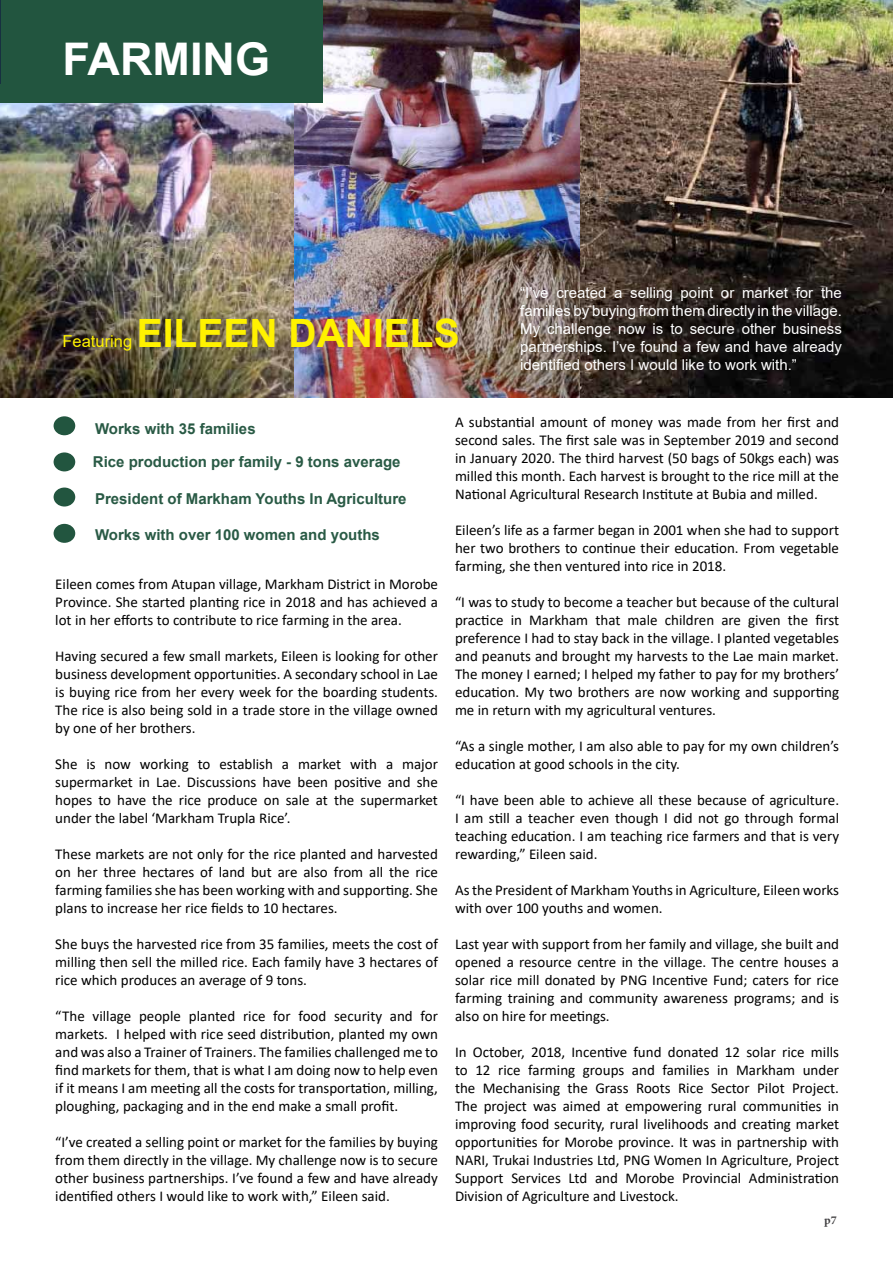
<style>
.page{position:relative;width:893px;height:1263px;background:#fff}
.page>*{position:absolute;margin:0;border:0;box-sizing:border-box;transform-origin:0 0}
.t1{font:700 45px "Arial";color:#fff}
.t2{font:700 39px "Arial";color:#fff200}
.t3{font:16.5px "Arial";color:#fff200}
.t4{font:15px/18px "Calibri";color:#000;text-align:justify}
.t5{font:15px/18px "Arial";color:#fff;text-align:justify}
.t6{font:700 15px/33px "Arial";color:#295a45}
.t7{font:700 12px "Minion Pro";color:#414042}
</style>
<div class="page">
<img style="left:0;top:102px;width:294px;height:296px">
<img style="left:580px;top:0;width:313px;height:398px">
<img style="left:294px;top:0;width:286px;height:398px">
<div style="left:0;top:0;width:323px;height:102px;background:#22553f"></div>
<img style="left:0;top:0;width:1px;height:83px">
<div style="left:54px;top:416px;width:21px;height:19px;background:#22553f;border-radius:50%"></div>
<div style="left:54px;top:452px;width:21px;height:19px;background:#22553f;border-radius:50%"></div>
<div style="left:54px;top:487px;width:21px;height:19px;background:#22553f;border-radius:50%"></div>
<div style="left:54px;top:524px;width:21px;height:19px;background:#22553f;border-radius:50%"></div>
<h1 class="t1" style="left:63px;top:28px;width:209px">FARMING</h1>
<p class="t3" style="left:63px;top:330px;width:71px">Featuring</p>
<h2 class="t2" style="left:137px;top:306px;width:324px">EILEEN DANIELS</h2>
<p class="t5" style="left:520px;top:284px;width:323px">“I’ve created a selling point or market for the families by buying from them directly in the village.<br>My challenge now is to secure other business partnerships. I’ve found a few and have already identified others I would like to work with.”</p>
<p class="t6" style="left:93px;top:412px;width:309px">Works with 35 families<br>Rice production per family - 9 tons average</p>
<p class="t6" style="left:95px;top:482px;width:313px">President of Markham Youths In Agriculture</p>
<p class="t6" style="left:95px;top:518px;width:286px">Works with over 100 women and youths</p>
<p class="t4" style="left:55px;top:575px;width:384px">Eileen comes from Atupan village, Markham District in Morobe Province. She started planting rice in 2018 and has achieved a lot in her efforts to contribute to rice farming in the area.</p>
<p class="t4" style="left:55px;top:647px;width:384px">Having secured a few small markets, Eileen is looking for other business development opportunities. A secondary school in Lae is buying rice from her every week for the boarding students.<br>The rice is also being sold in a trade store in the village owned by one of her brothers.</p>
<p class="t4" style="left:55px;top:755px;width:384px">She is now working to establish a market with a major supermarket in Lae. Discussions have been positive and she hopes to have the rice produce on sale at the supermarket under the label ‘Markham Trupla Rice’.</p>
<p class="t4" style="left:55px;top:845px;width:384px">These markets are not only for the rice planted and harvested on her three hectares of land but are also from all the rice farming families she has been working with and supporting. She plans to increase her rice fields to 10 hectares.</p>
<p class="t4" style="left:55px;top:935px;width:384px">She buys the harvested rice from 35 families, meets the cost of milling then sell the milled rice. Each family have 3 hectares of rice which produces an average of 9 tons.</p>
<p class="t4" style="left:55px;top:1007px;width:384px">“The village people planted rice for food security and for markets. I helped with rice seed distribution, planted my own and was also a Trainer of Trainers. The families challenged me to find markets for them, that is what I am doing now to help even if it means I am meeting all the costs for transportation, milling, ploughing, packaging and in the end make a small profit.</p>
<p class="t4" style="left:55px;top:1133px;width:384px">“I’ve created a selling point or market for the families by buying from them directly in the village. My challenge now is to secure other business partnerships. I’ve found a few and have already identified others I would like to work with,” Eileen said.</p>
<p class="t4" style="left:455px;top:413px;width:386px">A substantial amount of money was made from her first and second sales. The first sale was in September 2019 and second in January 2020. The third harvest (50 bags of 50kgs each) was milled this month. Each harvest is brought to the rice mill at the National Agricultural Research Institute at Bubia and milled.</p>
<p class="t4" style="left:455px;top:521px;width:386px">Eileen’s life as a farmer began in 2001 when she had to support her two brothers to continue their education. From vegetable farming, she then ventured into rice in 2018.</p>
<p class="t4" style="left:455px;top:593px;width:386px">“I was to study to become a teacher but because of the cultural practice in Markham that male children are given the first preference I had to stay back in the village. I planted vegetables and peanuts and brought my harvests to the Lae main market.<br>The money I earned; I helped my father to pay for my brothers’ education. My two brothers are now working and supporting me in return with my agricultural ventures.</p>
<p class="t4" style="left:455px;top:737px;width:386px">“As a single mother, I am also able to pay for my own children’s education at good schools in the city.</p>
<p class="t4" style="left:455px;top:791px;width:386px">“I have been able to achieve all these because of agriculture.<br>I am still a teacher even though I did not go through formal teaching education. I am teaching rice farmers and that is very rewarding,” Eileen said.</p>
<p class="t4" style="left:455px;top:881px;width:386px">As the President of Markham Youths in Agriculture, Eileen works with over 100 youths and women.</p>
<p class="t4" style="left:455px;top:935px;width:386px">Last year with support from her family and village, she built and opened a resource centre in the village. The centre houses a solar rice mill donated by PNG Incentive Fund; caters for rice farming training and community awareness programs; and is also on hire for meetings.</p>
<p class="t4" style="left:455px;top:1043px;width:386px">In October, 2018, Incentive fund donated 12 solar rice mills to 12 rice farming groups and families in Markham under the Mechanising the Grass Roots Rice Sector Pilot Project.<br>The project was aimed at empowering rural communities in improving food security, rural livelihoods and creating market opportunities for Morobe province. It was in partnership with NARI, Trukai Industries Ltd, PNG Women In Agriculture, Project Support Services Ltd and Morobe Provincial Administration Division of Agriculture and Livestock.</p>
<p class="t7" style="left:824px;top:1212px;width:14px">p7</p>
</div>
